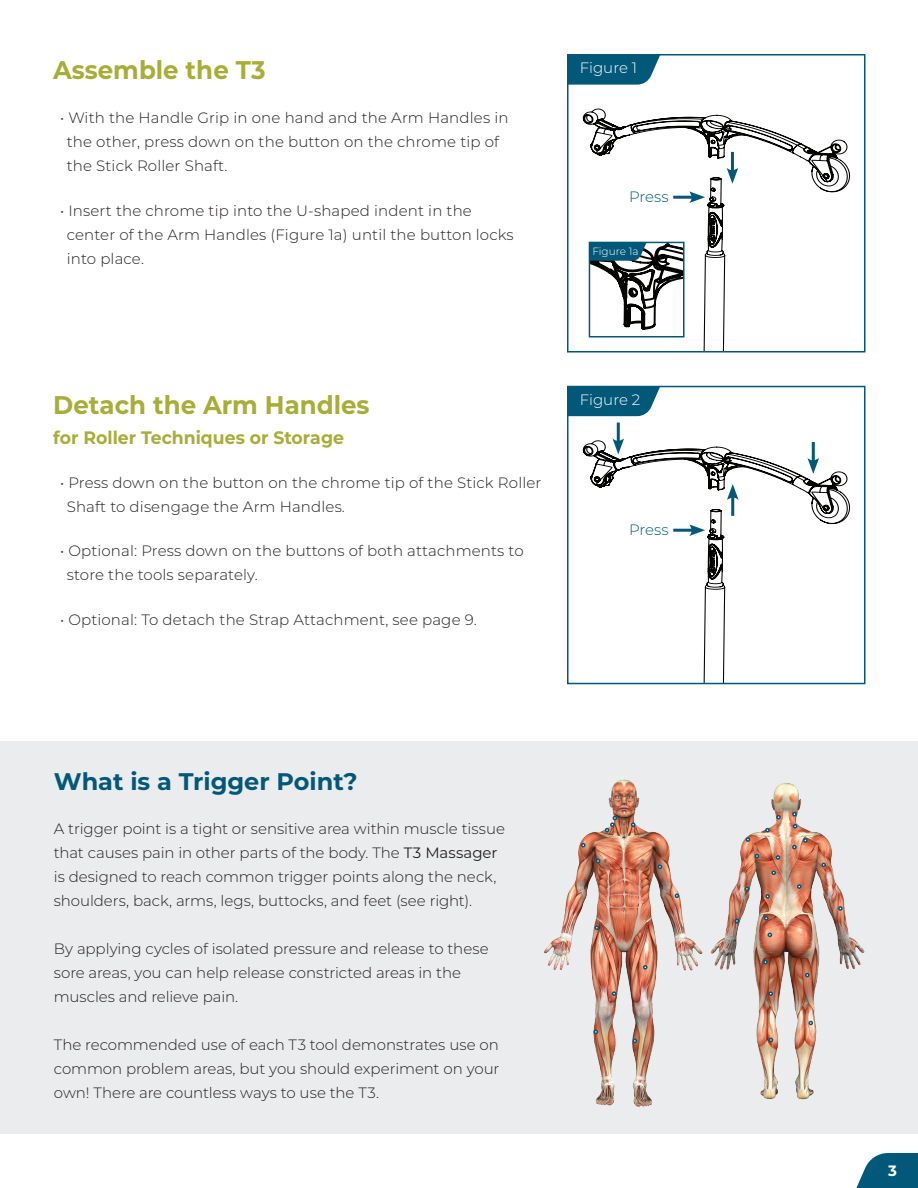
<style>
.page{position:relative;width:918px;height:1188px;background:#fff}
.page>*{position:absolute;margin:0;border:0;box-sizing:border-box;transform-origin:0 0}
.t1{font:700 25.5px "Montserrat";color:#a7ad37;scale:.96 1}
.t2{font:700 24px "Montserrat";color:#015878}
.t3{font:700 18px "Montserrat";color:#a7ad37;scale:.96 1}
.t4{font:300 15px/24px "Montserrat";letter-spacing:.005em;color:#231f20}
.t5{font:300 15px "Montserrat";color:#fff}
.t6{font:300 15px "Montserrat";letter-spacing:-.005em;color:#015878}
.t7{font:700 15px "Montserrat";color:#fff}
.t8{font:300 10.5px "Montserrat";color:#fff}
.s1{font-weight:400}
</style>
<div class="page">
<div style="left:0;top:741px;width:918px;height:393px;background:#ebecee"></div>
<svg style="left:582px;top:108px;width:269px;height:241px"></svg>
<div style="left:567px;top:54px;width:299px;height:298px;border:2px solid #015878"></div>
<svg style="left:568px;top:55px;width:92px;height:30px;background:#176683"></svg>
<svg style="left:856px;top:1153px;width:62px;height:35px;background:#27718c"></svg>
<svg style="left:582px;top:440px;width:269px;height:241px"></svg>
<div style="left:567px;top:386px;width:299px;height:298px;border:2px solid #015878"></div>
<svg style="left:568px;top:387px;width:92px;height:29px;background:#146482"></svg>
<svg style="left:589px;top:242px;width:95px;height:95px"></svg>
<hr style="left:731px;top:152px;width:3px;height:21px;background:#015878">
<svg style="left:727px;top:168px;width:11px;height:16px"></svg>
<hr style="left:731px;top:494px;width:3px;height:22px;background:#015878">
<svg style="left:727px;top:484px;width:12px;height:16px"></svg>
<hr style="left:673px;top:529px;width:22px;height:3px;background:#015878">
<svg style="left:689px;top:524px;width:16px;height:12px"></svg>
<hr style="left:673px;top:196px;width:22px;height:3px;background:#015878">
<svg style="left:689px;top:191px;width:16px;height:12px"></svg>
<hr style="left:617px;top:423px;width:3px;height:21px;background:#015878">
<svg style="left:612px;top:438px;width:12px;height:16px"></svg>
<hr style="left:812px;top:442px;width:3px;height:22px;background:#015878">
<svg style="left:807px;top:458px;width:12px;height:16px"></svg>
<img style="left:544px;top:779px;width:321px;height:328px">
<svg style="left:605px;top:816px;width:12px;height:16px"></svg>
<svg style="left:581px;top:843px;width:5px;height:5px"></svg>
<svg style="left:596px;top:859px;width:4px;height:4px"></svg>
<svg style="left:675px;top:894px;width:4px;height:4px"></svg>
<svg style="left:631px;top:822px;width:4px;height:5px"></svg>
<svg style="left:658px;top:865px;width:4px;height:4px"></svg>
<svg style="left:595px;top:925px;width:4px;height:5px"></svg>
<svg style="left:643px;top:965px;width:5px;height:5px"></svg>
<svg style="left:612px;top:991px;width:4px;height:5px"></svg>
<svg style="left:633px;top:1039px;width:4px;height:4px"></svg>
<svg style="left:594px;top:1030px;width:4px;height:4px"></svg>
<svg style="left:768px;top:933px;width:4px;height:4px"></svg>
<svg style="left:764px;top:916px;width:4px;height:5px"></svg>
<svg style="left:763px;top:960px;width:5px;height:4px"></svg>
<svg style="left:805px;top:973px;width:5px;height:4px"></svg>
<svg style="left:768px;top:991px;width:5px;height:5px"></svg>
<svg style="left:808px;top:1021px;width:5px;height:4px"></svg>
<svg style="left:769px;top:1038px;width:4px;height:4px"></svg>
<svg style="left:765px;top:894px;width:5px;height:5px"></svg>
<svg style="left:797px;top:884px;width:5px;height:5px"></svg>
<svg style="left:771px;top:871px;width:5px;height:4px"></svg>
<svg style="left:776px;top:855px;width:4px;height:5px"></svg>
<svg style="left:792px;top:845px;width:5px;height:4px"></svg>
<svg style="left:803px;top:838px;width:5px;height:5px"></svg>
<svg style="left:755px;top:854px;width:4px;height:4px"></svg>
<svg style="left:746px;top:837px;width:4px;height:5px"></svg>
<svg style="left:821px;top:863px;width:5px;height:4px"></svg>
<svg style="left:745px;top:887px;width:4px;height:4px"></svg>
<svg style="left:838px;top:906px;width:5px;height:5px"></svg>
<svg style="left:735px;top:919px;width:4px;height:4px"></svg>
<svg style="left:765px;top:828px;width:5px;height:4px"></svg>
<svg style="left:793px;top:824px;width:4px;height:5px"></svg>
<svg style="left:776px;top:815px;width:5px;height:4px"></svg>
<svg style="left:792px;top:812px;width:5px;height:4px"></svg>
<h1 class="t1" style="left:53px;top:51px;width:223px">Assemble the T3</h1>
<p class="t4" style="left:67px;top:106px;width:443px;text-indent:-7px">• With the Handle Grip in one hand and the Arm Handles in the other, press down on the button on the chrome tip of the Stick Roller Shaft.</p>
<p class="t4" style="left:67px;top:198px;width:448px;text-indent:-7px">• Insert the chrome tip into the U-shaped indent in the center of the Arm Handles (Figure 1a) until the button locks into place.</p>
<p class="t5" style="left:580px;top:58px;width:59px">Figure 1</p>
<p class="t6" style="left:629px;top:186px;width:41px">Press</p>
<p class="t8" style="left:592px;top:244px;width:48px">Figure 1a</p>
<h1 class="t1" style="left:53px;top:386px;width:331px">Detach the Arm Handles</h1>
<p class="t3" style="left:53px;top:424px;width:304px">for Roller Techniques or Storage</p>
<p class="t4" style="left:67px;top:470px;width:476px;text-indent:-7px">• Press down on the button on the chrome tip of the Stick Roller<br>Shaft to disengage the Arm Handles.</p>
<p class="t4" style="left:67px;top:539px;width:459px;text-indent:-7px">• Optional: Press down on the buttons of both attachments to store the tools separately.</p>
<p class="t4" style="left:60px;top:607px;width:418px">• Optional: To detach the Strap Attachment, see page 9.</p>
<p class="t5" style="left:580px;top:389px;width:62px">Figure 2</p>
<p class="t6" style="left:629px;top:519px;width:41px">Press</p>
<h2 class="t2" style="left:54px;top:764px;width:305px">What is a Trigger Point?</h2>
<p class="t4" style="left:54px;top:816px;width:453px">A trigger point is a tight or sensitive area within muscle tissue that causes pain in other parts of the body. The <span class="s1">T3 Massager </span>is designed to reach common trigger points along the neck, shoulders, back, arms, legs, buttocks, and feet (see right).</p>
<p class="t4" style="left:54px;top:936px;width:436px">By applying cycles of isolated pressure and release to these sore areas, you can help release constricted areas in the muscles and relieve pain.</p>
<p class="t4" style="left:54px;top:1032px;width:447px;text-align:justify">The recommended use of each T3 tool demonstrates use on common problem areas, but you should experiment on your own! There are countless ways to use the T3.</p>
<p class="t7" style="left:888px;top:1160px;width:10px">3</p>
</div>
